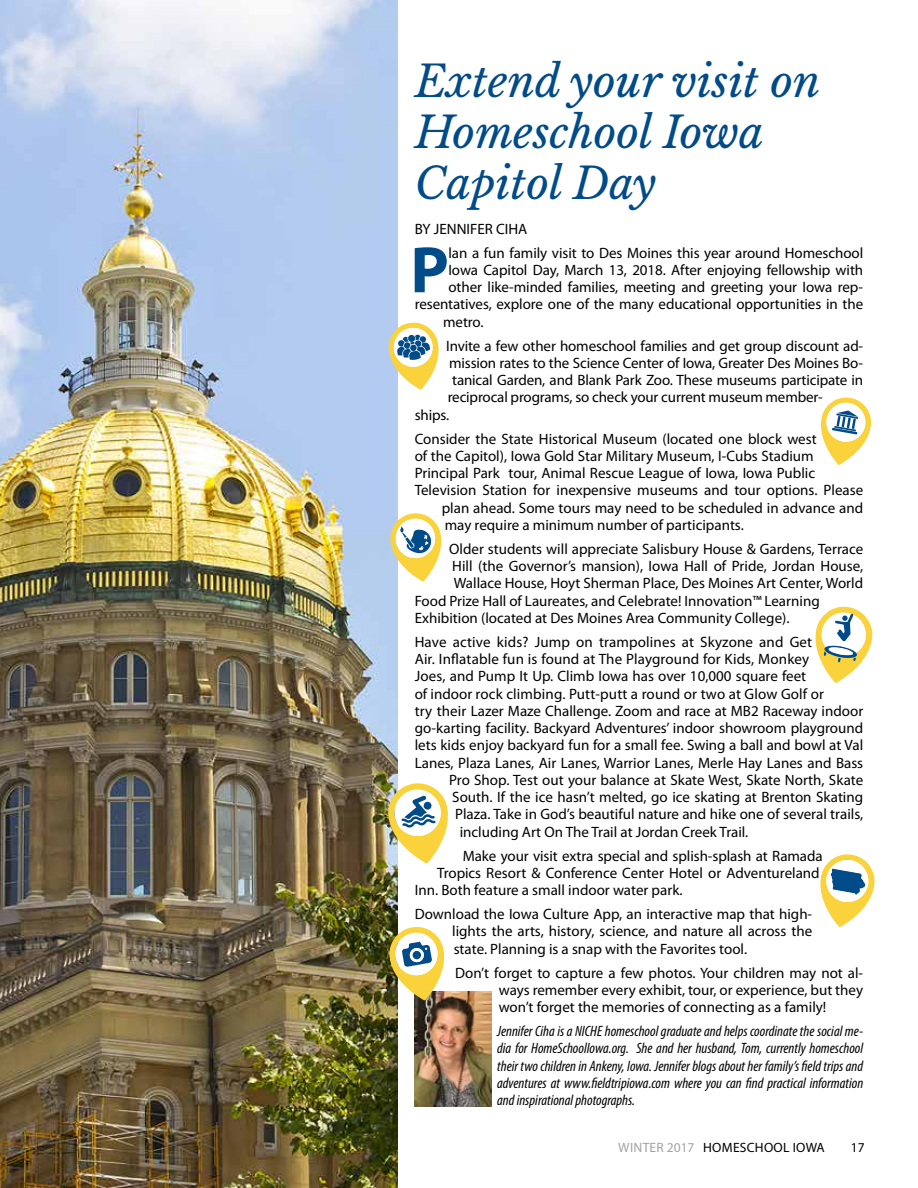
<style>
.page{position:relative;width:918px;height:1188px;background:#fff}
.page>*{position:absolute;margin:0;border:0;box-sizing:border-box;transform-origin:0 0}
.t1{font:700 66.15px "Myriad Pro";color:#004b88}
.t2{font:italic 43.5px/51px "Libre Baskerville";color:#004b88}
.t3{font:15px/17.2px "Myriad Pro";color:#000;text-align:justify}
.t4{font:italic condensed 15px/17.2px "Myriad Pro";color:#000;text-align:justify}
.t5{font:13.5px "Myriad Pro";letter-spacing:.02em;color:#000}
.s1{color:#a1a3a6}
</style>
<div class="page">
<img style="left:0;top:0;width:397px;height:1188px">
<img style="left:415px;top:991px;width:77px;height:116px">
<svg style="left:387px;top:320px;width:52px;height:70px"></svg>
<svg style="left:821px;top:397px;width:50px;height:68px"></svg>
<svg style="left:389px;top:510px;width:53px;height:72px"></svg>
<svg style="left:815px;top:606px;width:58px;height:77px"></svg>
<svg style="left:386px;top:780px;width:62px;height:84px"></svg>
<svg style="left:423px;top:801px;width:9px;height:9px"></svg>
<svg style="left:820px;top:854px;width:55px;height:73px"></svg>
<svg style="left:388px;top:924px;width:57px;height:77px"></svg>
<div style="left:412px;top:951px;width:9px;height:9px;background:#004b88;border-radius:4px"></div>
<h2 class="t2" style="left:415px;top:56px;width:407px">Extend your visit on<br>Homeschool Iowa<br>Capitol Day</h2>
<p class="t3" style="left:415px;top:220px;width:114px">BY JENNIFER CIHA</p>
<h1 class="t1" style="left:410px;top:227px;width:40px">P</h1>
<p class="t3" style="left:448px;top:244px;width:416px">lan a fun family visit to Des Moines this year around Homeschool</p>
<p class="t3" style="left:448px;top:261px;width:416px">Iowa Capitol Day, March 13, 2018. After enjoying fellowship with</p>
<p class="t3" style="left:448px;top:278px;width:416px">other like-minded families, meeting and greeting your Iowa rep-</p>
<p class="t3" style="left:415px;top:296px;width:450px">resentatives, explore one of the many educational opportunities in the</p>
<p class="t3" style="left:443px;top:313px;width:42px">metro.</p>
<p class="t3" style="left:446px;top:337px;width:419px">Invite a few other homeschool families and get group discount ad-</p>
<p class="t3" style="left:449px;top:354px;width:416px">mission rates to the Science Center of Iowa, Greater Des Moines Bo-</p>
<p class="t3" style="left:452px;top:371px;width:413px">tanical Garden, and Blank Park Zoo. These museums participate in</p>
<p class="t3" style="left:448px;top:389px;width:376px">reciprocal programs, so check your current museum member-</p>
<p class="t3" style="left:415px;top:406px;width:36px">ships.</p>
<p class="t3" style="left:415px;top:430px;width:404px">Consider the State Historical Museum (located one block west</p>
<p class="t3" style="left:415px;top:447px;width:401px">of the Capitol), Iowa Gold Star Military Museum, I-Cubs Stadium</p>
<p class="t3" style="left:415px;top:464px;width:402px">Principal Park tour, Animal Rescue League of Iowa, Iowa Public</p>
<p class="t3" style="left:415px;top:482px;width:450px">Television Station for inexpensive museums and tour options. Please</p>
<p class="t3" style="left:442px;top:499px;width:423px">plan ahead. Some tours may need to be scheduled in advance and</p>
<p class="t3" style="left:445px;top:516px;width:301px">may require a minimum number of participants.</p>
<p class="t3" style="left:449px;top:540px;width:415px">Older students will appreciate Salisbury House &amp; Gardens, Terrace</p>
<p class="t3" style="left:452px;top:557px;width:413px">Hill (the Governor’s mansion), Iowa Hall of Pride, Jordan House,</p>
<p class="t3" style="left:454px;top:575px;width:411px">Wallace House, Hoyt Sherman Place, Des Moines Art Center, World</p>
<p class="t3" style="left:415px;top:592px;width:407px">Food Prize Hall of Laureates, and Celebrate! Innovation™ Learning</p>
<p class="t3" style="left:415px;top:609px;width:376px">Exhibition (located at Des Moines Area Community College).</p>
<p class="t3" style="left:415px;top:633px;width:399px">Have active kids? Jump on trampolines at Skyzone and Get</p>
<p class="t3" style="left:415px;top:650px;width:396px">Air. Inflatable fun is found at The Playground for Kids, Monkey</p>
<p class="t3" style="left:415px;top:668px;width:393px">Joes, and Pump It Up. Climb Iowa has over 10,000 square feet</p>
<p class="t3" style="left:415px;top:685px;width:411px">of indoor rock climbing. Putt-putt a round or two at Glow Golf or</p>
<p class="t3" style="left:415px;top:702px;width:450px">try their Lazer Maze Challenge. Zoom and race at MB2 Raceway indoor</p>
<p class="t3" style="left:415px;top:719px;width:450px">go-karting facility. Backyard Adventures’ indoor showroom playground</p>
<p class="t3" style="left:415px;top:737px;width:450px">lets kids enjoy backyard fun for a small fee. Swing a ball and bowl at Val</p>
<p class="t3" style="left:415px;top:754px;width:450px">Lanes, Plaza Lanes, Air Lanes, Warrior Lanes, Merle Hay Lanes and Bass</p>
<p class="t3" style="left:449px;top:771px;width:416px">Pro Shop. Test out your balance at Skate West, Skate North, Skate</p>
<p class="t3" style="left:452px;top:788px;width:412px">South. If the ice hasn’t melted, go ice skating at Brenton Skating</p>
<p class="t3" style="left:455px;top:806px;width:410px">Plaza. Take in God’s beautiful nature and hike one of several trails,</p>
<p class="t3" style="left:460px;top:823px;width:290px">including Art On The Trail at Jordan Creek Trail.</p>
<p class="t3" style="left:463px;top:847px;width:362px">Make your visit extra special and splish-splash at Ramada</p>
<p class="t3" style="left:437px;top:864px;width:384px">Tropics Resort &amp; Conference Center Hotel or Adventureland</p>
<p class="t3" style="left:415px;top:881px;width:269px">Inn. Both feature a small indoor water park.</p>
<p class="t3" style="left:452px;top:905px;width:362px;text-indent:-38px">Download the Iowa Culture App, an interactive map that high&shy;lights the arts, history, science, and nature all across the state. Planning is a snap with the Favorites tool.</p>
<p class="t3" style="left:499px;top:964px;width:366px;text-indent:-44px">Don’t forget to capture a few photos. Your children may not al&shy;ways remember every exhibit, tour, or experience, but they won’t forget the memories of connecting as a family!</p>
<p class="t4" style="left:497px;top:1022px;width:368px">Jennifer Ciha is a NICHE homeschool graduate and helps coordinate the social me&shy;dia for HomeSchoolIowa.org. She and her husband, Tom, currently homeschool their two children in Ankeny, Iowa. Jennifer blogs about her family’s field trips and adventures at www.fieldtripiowa.com where you can find practical information and inspirational photographs.</p>
<p class="t5" style="left:618px;top:1139px;width:208px"><span class="s1">WINTER 2017</span> HOMESCHOOL IOWA</p>
<p class="t5" style="left:851px;top:1139px;width:15px">17</p>
</div>
